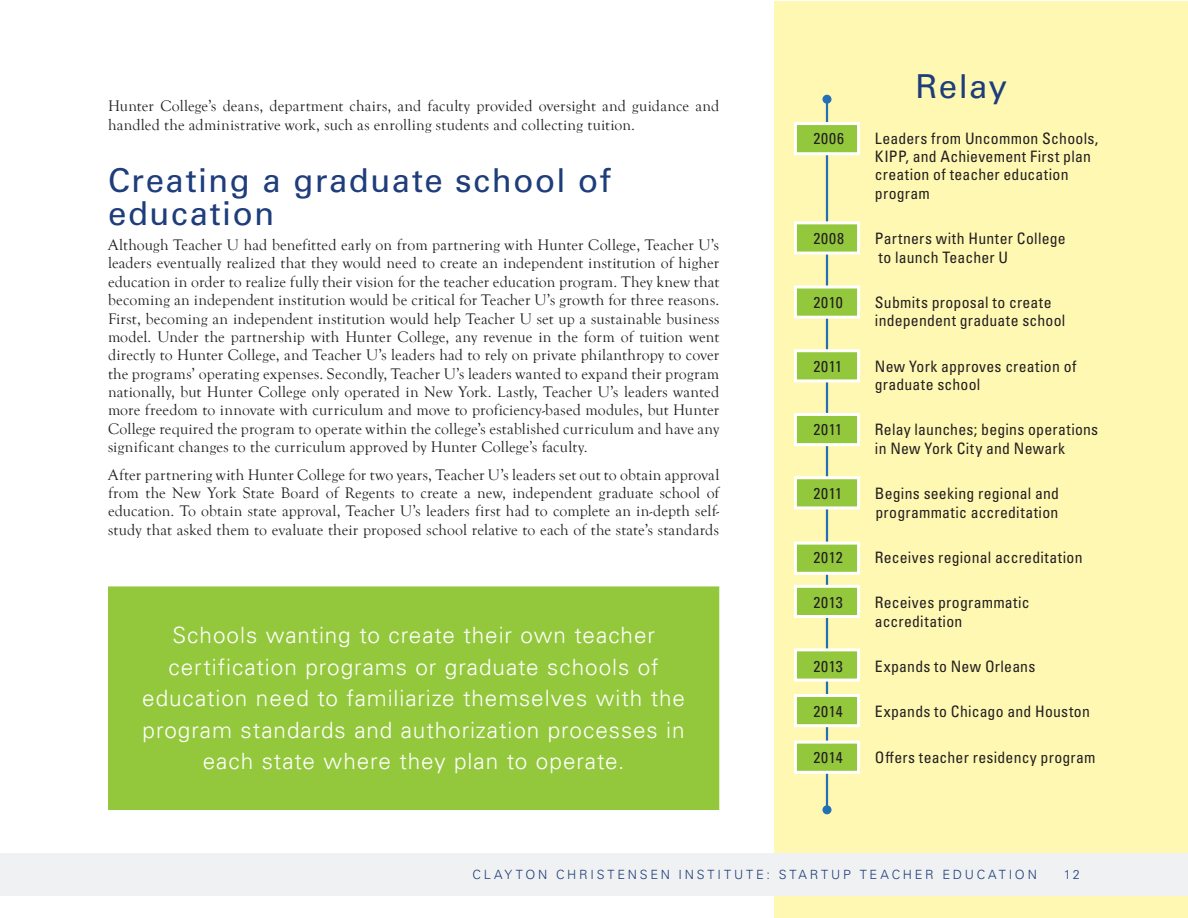
<style>
.page{position:relative;width:1188px;height:918px;background:#fff}
.page>*{position:absolute;margin:0;border:0;box-sizing:border-box;transform-origin:0 0}
.t1{font:33px/33px "Univers LT Std";letter-spacing:.045em;color:#1e3d7b}
.t2{font:300 22.5px/31.5px "Univers LT";letter-spacing:.04em;color:#fff;text-align:center}
.t3{font:15.75px/18.5px "Goudy Old Style T";letter-spacing:.015em;color:#231f20;text-align:justify}
.t4{font:condensed 15.75px/18.5px "Univers LT Pro";letter-spacing:.015em;color:#231f20}
.t5{font:300 12.75px "Univers LT";letter-spacing:.215em;color:#1e3d7b}
</style>
<div class="page">
<div style="left:774px;top:1px;width:414px;height:916px;background:#fff8b2"></div>
<hr style="left:826px;top:99px;width:2px;height:711px;background:#2370b9">
<div style="left:823px;top:95px;width:9px;height:9px;background:#2370b9;border-radius:50%"></div>
<div style="left:823px;top:805px;width:9px;height:9px;background:#2370b9;border-radius:50%"></div>
<svg style="left:794px;top:121px;width:66px;height:36px;background:#b4d872"></svg>
<svg style="left:794px;top:220px;width:66px;height:36px;background:#b4d872"></svg>
<svg style="left:794px;top:284px;width:66px;height:36px;background:#b4d872"></svg>
<svg style="left:794px;top:348px;width:66px;height:36px;background:#b4d872"></svg>
<svg style="left:794px;top:411px;width:66px;height:37px;background:#b6d874"></svg>
<svg style="left:794px;top:475px;width:66px;height:36px;background:#b4d872"></svg>
<svg style="left:794px;top:647px;width:66px;height:36px;background:#b4d872"></svg>
<svg style="left:794px;top:692px;width:66px;height:37px;background:#b6d874"></svg>
<svg style="left:794px;top:739px;width:66px;height:36px;background:#b4d872"></svg>
<svg style="left:794px;top:540px;width:66px;height:36px;background:#b4d872"></svg>
<svg style="left:794px;top:583px;width:66px;height:37px;background:#b6d874"></svg>
<div style="left:109px;top:587px;width:610px;height:222px;background:#94c83c"></div>
<div style="left:108px;top:586px;width:611px;height:224px;border:2px solid #94c83c"></div>
<div style="left:0;top:853px;width:1188px;height:43px;background:#f0f1f2"></div>
<p class="t3" style="left:108px;top:97px;width:613px">Hunter College’s deans, department chairs, and faculty provided oversight and guidance and handled the administrative work, such as enrolling students and collecting tuition.</p>
<h1 class="t1" style="left:108px;top:164px;width:504px">Creating a graduate school of education</h1>
<p class="t3" style="left:108px;top:236px;width:613px">Although Teacher U had benefitted early on from partnering with Hunter College, Teacher U’s leaders eventually realized that they would need to create an independent institution of higher education in order to realize fully their vision for the teacher education program. They knew that becoming an independent institution would be critical for Teacher U’s growth for three reasons.<br>First, becoming an independent institution would help Teacher U set up a sustainable business model. Under the partnership with Hunter College, any revenue in the form of tuition went directly to Hunter College, and Teacher U’s leaders had to rely on private philanthropy to cover the programs’ operating expenses. Secondly, Teacher U’s leaders wanted to expand their program nationally, but Hunter College only operated in New York. Lastly, Teacher U’s leaders wanted more freedom to innovate with curriculum and move to proficiency-based modules, but Hunter College required the program to operate within the college’s established curriculum and have any significant changes to the curriculum approved by Hunter College’s faculty.</p>
<p class="t3" style="left:108px;top:466px;width:613px">After partnering with Hunter College for two years, Teacher U’s leaders set out to obtain approval from the New York State Board of Regents to create a new, independent graduate school of education. To obtain state approval, Teacher U’s leaders first had to complete an in-depth self&shy;study that asked them to evaluate their proposed school relative to each of the state’s standards</p>
<h2 class="t2" style="left:142px;top:620px;width:544px">Schools wanting to create their own teacher certification programs or graduate schools of education need to familiarize themselves with the program standards and authorization processes in each state where they plan to operate.</h2>
<h1 class="t1" style="left:916px;top:70px;width:93px">Relay</h1>
<p class="t4" style="left:813px;top:129px;width:32px">2006</p>
<p class="t4" style="left:875px;top:129px;width:225px">Leaders from Uncommon Schools,<br>KIPP, and Achievement First plan creation of teacher education program</p>
<p class="t4" style="left:813px;top:229px;width:32px">2008</p>
<p class="t4" style="left:875px;top:229px;width:192px">Partners with Hunter College to launch Teacher U</p>
<p class="t4" style="left:813px;top:293px;width:31px">2010</p>
<p class="t4" style="left:875px;top:293px;width:192px">Submits proposal to create independent graduate school</p>
<p class="t4" style="left:813px;top:357px;width:30px">2011</p>
<p class="t4" style="left:875px;top:357px;width:203px">New York approves creation of graduate school</p>
<p class="t4" style="left:813px;top:420px;width:30px">2011</p>
<p class="t4" style="left:875px;top:420px;width:225px">Relay launches; begins operations in New York City and Newark</p>
<p class="t4" style="left:813px;top:484px;width:30px">2011</p>
<p class="t4" style="left:875px;top:484px;width:186px">Begins seeking regional and programmatic accreditation</p>
<p class="t4" style="left:813px;top:548px;width:31px">2012</p>
<p class="t4" style="left:875px;top:548px;width:209px">Receives regional accreditation</p>
<p class="t4" style="left:813px;top:593px;width:31px">2013</p>
<p class="t4" style="left:875px;top:593px;width:156px">Receives programmatic accreditation</p>
<p class="t4" style="left:813px;top:657px;width:31px">2013</p>
<p class="t4" style="left:875px;top:657px;width:162px">Expands to New Orleans</p>
<p class="t4" style="left:813px;top:702px;width:31px">2014</p>
<p class="t4" style="left:875px;top:702px;width:216px">Expands to Chicago and Houston</p>
<p class="t4" style="left:813px;top:748px;width:31px">2014</p>
<p class="t4" style="left:875px;top:748px;width:222px">Offers teacher residency program</p>
<p class="t5" style="left:473px;top:866px;width:566px">CLAYTON CHRISTENSEN INSTITUTE: STARTUP TEACHER EDUCATION</p>
<p class="t5" style="left:1064px;top:866px;width:18px">12</p>
</div>
